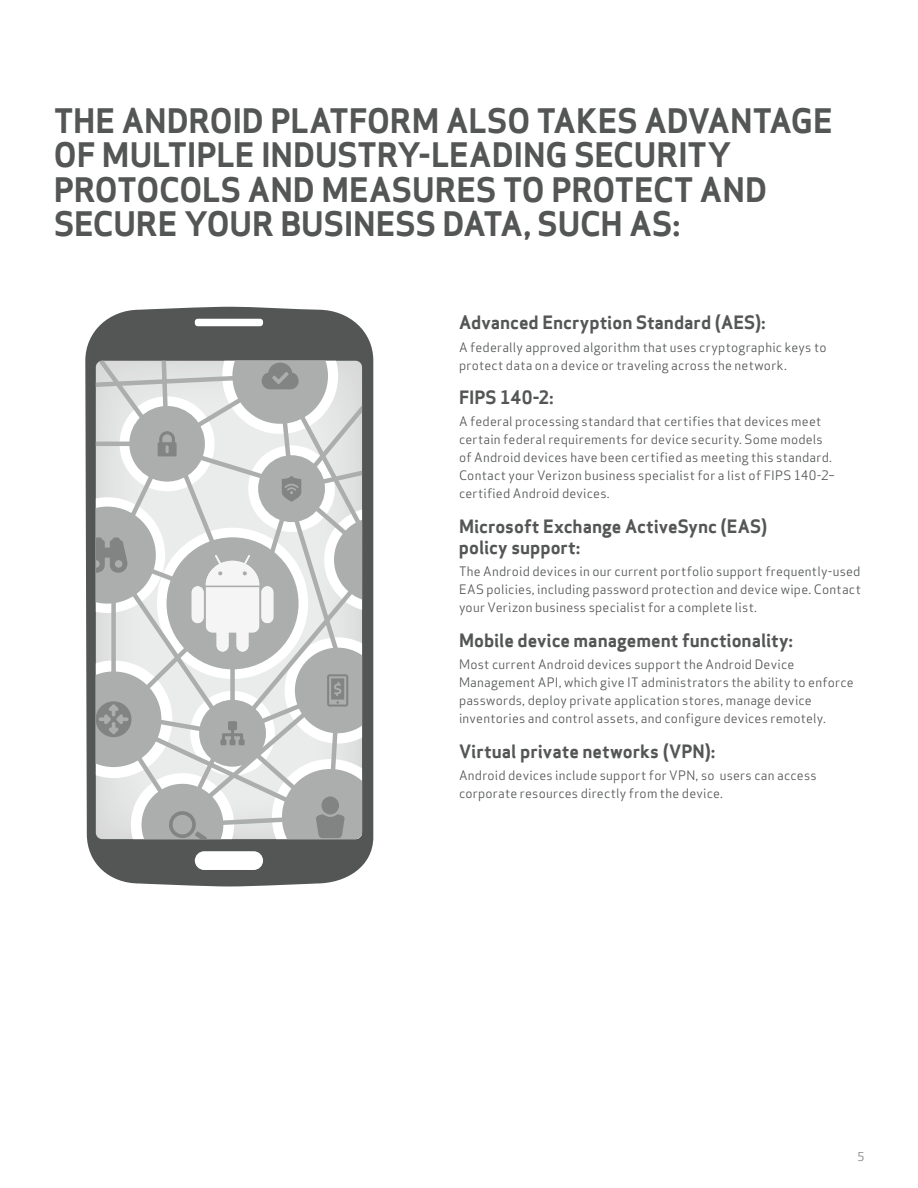
<style>
.page{position:relative;width:918px;height:1188px;background:#fff}
.page>*{position:absolute;margin:0;border:0;box-sizing:border-box;transform-origin:0 0}
.t1{font:700 33px/34.5px "Apex Sans";color:#545555}
.t2{font:700 18px/21px "Apex Sans";letter-spacing:-.005em;color:#545555}
.t3{font:12.75px/18px "Apex Sans";letter-spacing:.02em;color:#545555}
.t4{font:12px "Apex Sans";color:#828383}
</style>
<div class="page">
<svg style="left:85px;top:307px;width:288px;height:579px;background:#6c6d6d"></svg>
<svg style="left:96px;top:361px;width:266px;height:478px"></svg>
<h1 class="t1" style="left:54px;top:103px;width:504px">THE ANDROID PLATFORM ALSO TAK</h1>
<h1 class="t1" style="left:54px;top:103px;width:780px;text-indent:544px">ES ADVANTAGE<br>OF MULTIPLE INDUSTRY-LEADING SECURITY<br>PROTOCOLS AND MEASURES TO PROTECT AND<br>SECURE YOUR BUSINESS DATA, SUCH AS:</h1>
<h2 class="t2" style="left:459px;top:312px;width:308px">ADVANCED ENCRYPTION STANDARD (AES):</h2>
<p class="t3" style="left:459px;top:337px;width:369px">A federally approved algorithm that uses cryptographic keys to protect data on a device or traveling across the network.</p>
<h2 class="t2" style="left:459px;top:387px;width:10px">FIPS</h2>
<h2 class="t2" style="left:500px;top:387px;width:55px">140-2:</h2>
<p class="t3" style="left:459px;top:411px;width:377px">A federal processing standard that certifies that devices meet certain federal requirements for device security. Some models of Android devices have been certified as meeting this standard.<br>Contact your Verizon business specialist for a list of FIPS 140-2– certified Android devices.</p>
<h2 class="t2" style="left:459px;top:516px;width:310px">MICROSOFT EXCHANGE ACTIVESYNC (EAS)<br>POLICY SUPPORT:</h2>
<p class="t3" style="left:459px;top:561px;width:403px;text-align:justify">The Android devices in our current portfolio support frequently-used EAS policies, including password protection and device wipe. Contact your Verizon business specialist for a complete list.</p>
<h2 class="t2" style="left:459px;top:629px;width:335px">MOBILE DEVICE MANAGEMENT FUNCTIONALITY:</h2>
<p class="t3" style="left:459px;top:654px;width:396px">Most current Android devices support the Android Device Management API, which give IT administrators the ability to enforce passwords, deploy private application stores, manage device inventories and control assets, and configure devices remotely.</p>
<h2 class="t2" style="left:459px;top:740px;width:258px">VIRTUAL PRIVATE NETWORKS (VPN):</h2>
<p class="t3" style="left:459px;top:765px;width:359px">Android devices include support for VPN, so users can access corporate resources directly from the device.</p>
<p class="t4" style="left:857px;top:1147px;width:9px">5</p>
</div>
